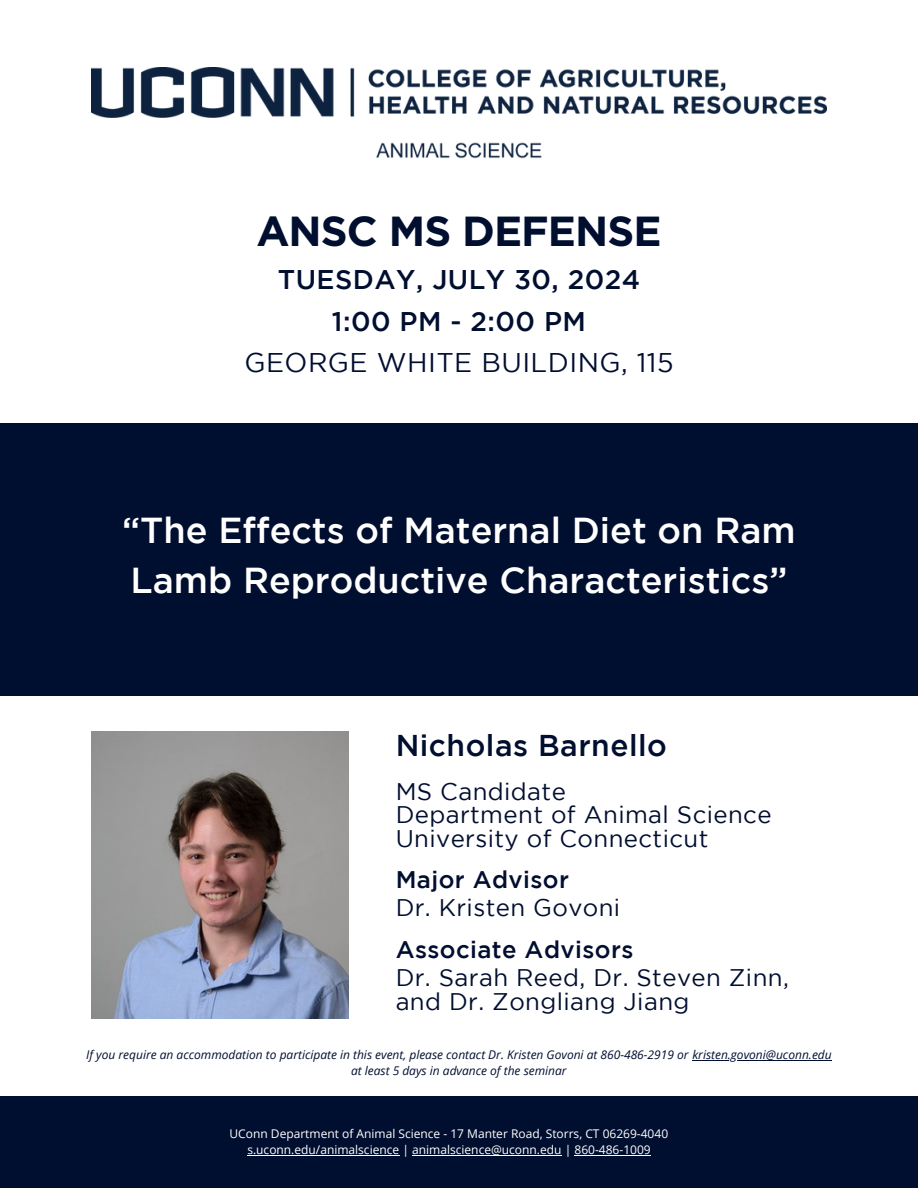
<style>
.page{position:relative;width:918px;height:1188px;background:#fff}
.page>*{position:absolute;margin:0;border:0;box-sizing:border-box;transform-origin:0 0}
.t1{font:700 42px "Gotham";letter-spacing:-.02em;color:#000e2f}
.t2{font:500 36px/49.5px "Gotham";color:#fff}
.t3{font:500 30px "Gotham";letter-spacing:.015em;color:#000e2f}
.t4{font:500 27px "Gotham";letter-spacing:.015em;color:#000e2f}
.t5{font:27px "Gotham";letter-spacing:.015em;color:#000e2f}
.t6{font:24px/23.7px "Gotham";letter-spacing:.015em;color:#000e2f}
.t7{font:500 24px "Gotham";letter-spacing:.015em;color:#000e2f}
.t8{font:italic 12px "Open Sans";color:#000e2f}
.t9{font:12px "Open Sans";color:#fff}
</style>
<div class="page">
<div style="left:0;top:423px;width:918px;height:273px;background:#000e2f"></div>
<img style="left:92px;top:731px;width:256px;height:287px">
<div style="left:0;top:1096px;width:918px;height:92px;background:#000e2f"></div>
<img style="left:92px;top:67px;width:734px;height:92px">
<hr style="left:247px;top:1155px;width:152px;height:1px;background:#fff">
<hr style="left:412px;top:1155px;width:150px;height:1px;background:#fff">
<hr style="left:575px;top:1155px;width:76px;height:1px;background:#fff">
<hr style="left:692px;top:1060px;width:140px;height:1px;background:#000e2f">
<h6 class="t1" style="left:256px;top:207px;width:407px">ANSC MS DEFENSE</h6>
<p class="t4" style="left:278px;top:269px;width:364px">TUESDAY, JULY 30, 2024</p>
<h6 class="t4" style="left:332px;top:311px;width:256px">1:00 PM - 2:00 PM</h6>
<p class="t5" style="left:244px;top:352px;width:431px">GEORGE WHITE BUILDING, 115</p>
<p class="t2" style="left:122px;top:508px;width:675px">“The Effects of Maternal Diet on Ram<br>Lamb Reproductive Characteristics”</p>
<h3 class="t3" style="left:396px;top:734px;width:273px">Nicholas Barnello</h3>
<h3 class="t6" style="left:396px;top:781px;width:172px">MS Candidate</h3>
<h4 class="t6" style="left:396px;top:805px;width:377px">Department of Animal Science</h4>
<p class="t6" style="left:396px;top:828px;width:314px">University of Connecticut</p>
<p class="t7" style="left:396px;top:870px;width:175px">Major Advisor</p>
<h5 class="t6" style="left:396px;top:898px;width:226px">Dr. Kristen Govoni</h5>
<p class="t7" style="left:396px;top:940px;width:239px">Associate Advisors</p>
<p class="t6" style="left:396px;top:967px;width:395px">Dr. Sarah Reed, Dr. Steven Zinn, and Dr. Zongliang Jiang</p>
<p class="t8" style="left:86px;top:1047px;width:747px">If you require an accommodation to participate in this event, please contact Dr. Kristen Govoni at 860-486-2919 or kristen.govoni@uconn.edu</p>
<p class="t8" style="left:351px;top:1063px;width:217px">at least 5 days in advance of the seminar</p>
<p class="t9" style="left:230px;top:1125px;width:440px">UConn Department of Animal Science - 17 Manter Road, Storrs, CT 06269-4040</p>
<p class="t9" style="left:247px;top:1141px;width:405px">s.uconn.edu/animalscience | animalscience@uconn.edu | 860-486-1009</p>
</div>
